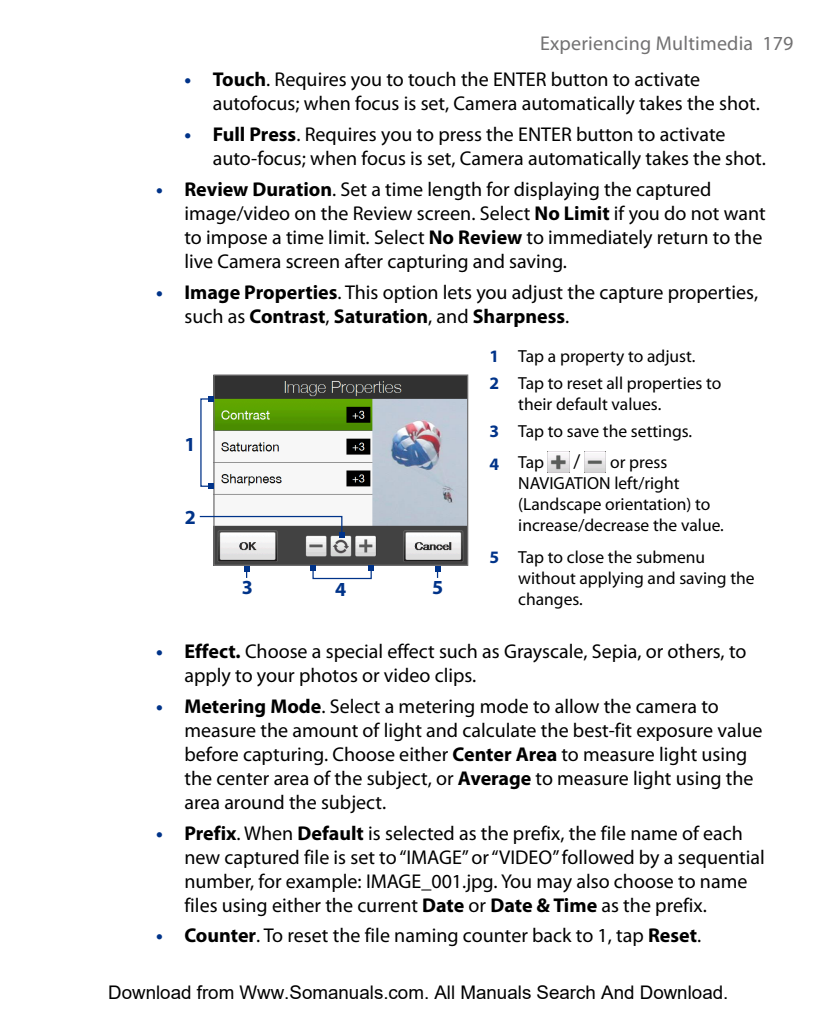
<style>
.page{position:relative;width:837px;height:1028px;background:#fff}
.page>*{position:absolute;margin:0;border:0;box-sizing:border-box;transform-origin:0 0}
.t1{font:20px/24px "Myriad Pro";color:#000}
.t2{font:20px "Myriad Pro";letter-spacing:.01em;color:#727172}
.t3{font:700 20px "Myriad Pro";color:#003389}
.t4{font:18.75px "Arial";color:#000}
.t5{font:17.5px/21px "Myriad Pro";color:#000}
.s1{font-weight:700;color:#003389}
.s2{font-weight:700}
</style>
<div class="page">
<img style="left:547px;top:451px;width:22px;height:22px">
<img style="left:584px;top:451px;width:21px;height:22px">
<img style="left:215px;top:376px;width:251px;height:188px">
<div style="left:213px;top:374px;width:255px;height:192px;border:1px solid #727172"></div>
<svg style="left:209px;top:484px;width:5px;height:5px"></svg>
<svg style="left:209px;top:396px;width:5px;height:5px"></svg>
<div style="left:312px;top:567px;width:59px;height:12px;border:1px solid #003389"></div>
<svg style="left:368px;top:565px;width:5px;height:5px"></svg>
<svg style="left:310px;top:565px;width:5px;height:5px"></svg>
<svg style="left:244px;top:566px;width:5px;height:12px"></svg>
<svg style="left:199px;top:515px;width:145px;height:22px"></svg>
<svg style="left:435px;top:566px;width:5px;height:12px"></svg>
<p class="t2" style="left:540px;top:31px;width:255px">Experiencing Multimedia 179</p>
<p class="t1" style="left:213px;top:67px;width:548px;text-indent:-28px"><span class="s1">•</span> <span class="s2">Touch</span>. Requires you to touch the ENTER button to activate autofocus; when focus is set, Camera automatically takes the shot.</p>
<p class="t1" style="left:213px;top:122px;width:554px;text-indent:-28px"><span class="s1">•</span> <span class="s2">Full Press</span>. Requires you to press the ENTER button to activate auto-focus; when focus is set, Camera automatically takes the shot.</p>
<p class="t1" style="left:184px;top:177px;width:582px;text-indent:-28px"><span class="s1">•</span> <span class="s2">Review Duration</span>. Set a time length for displaying the captured image/video on the Review screen. Select <span class="s2">No Limit</span> if you do not want to impose a time limit. Select <span class="s2">No Review</span> to immediately return to the live Camera screen after capturing and saving.</p>
<p class="t1" style="left:184px;top:280px;width:575px;text-indent:-28px"><span class="s1">•</span> <span class="s2">Image Properties</span>. This option lets you adjust the capture properties, such as <span class="s2">Contrast</span>, <span class="s2">Saturation</span>, and <span class="s2">Sharpness</span>.</p>
<p class="t5" style="left:489px;top:342px;width:233px;line-height:27.2px"><span class="s1">1</span> Tap a property to adjust.<br><span class="s1">2</span> Tap to reset all properties to</p>
<p class="t5" style="left:489px;top:390px;width:204px;line-height:27.2px;text-align:center">their default values.<br><span class="s1">3</span> Tap to save the settings.</p>
<p class="t5" style="left:489px;top:451px;width:56px"><span class="s1">4</span> Tap</p>
<p class="t1" style="left:573px;top:449px;width:8px">/</p>
<p class="t3" style="left:184px;top:431px;width:13px">1</p>
<p class="t5" style="left:518px;top:451px;width:207px;text-indent:92px">or press<br>NAVIGATION left/right (Landscape orientation) to increase/decrease the value.</p>
<p class="t5" style="left:518px;top:546px;width:238px;text-indent:-29px"><span class="s1">5</span> Tap to close the submenu without applying and saving the changes.</p>
<p class="t3" style="left:185px;top:504px;width:13px">2</p>
<p class="t3" style="left:242px;top:574px;width:13px">3</p>
<p class="t3" style="left:335px;top:576px;width:13px">4</p>
<p class="t3" style="left:432px;top:574px;width:13px">5</p>
<p class="t1" style="left:184px;top:639px;width:563px;text-indent:-28px"><span class="s1">•</span> <span class="s2">Effect.</span> Choose a special effect such as Grayscale, Sepia, or others, to apply to your photos or video clips.</p>
<p class="t1" style="left:184px;top:694px;width:579px;text-indent:-28px"><span class="s1">•</span> <span class="s2">Metering Mode</span>. Select a metering mode to allow the camera to measure the amount of light and calculate the best-fit exposure value before capturing. Choose either <span class="s2">Center Area</span> to measure light using the center area of the subject, or <span class="s2">Average</span> to measure light using the area around the subject.</p>
<p class="t1" style="left:184px;top:821px;width:581px;text-indent:-28px"><span class="s1">•</span> <span class="s2">Prefix</span>. When <span class="s2">Default</span> is selected as the prefix, the file name of each new captured file is set to “IMAGE” or “VIDEO” followed by a sequential number, for example: IMAGE_001.jpg. You may also choose to name files using either the current <span class="s2">Date</span> or <span class="s2">Date &amp; Time</span> as the prefix.</p>
<p class="t1" style="left:156px;top:922px;width:546px"><span class="s1">•</span> <span class="s2">Counter</span>. To reset the file naming counter back to 1, tap <span class="s2">Reset</span>.</p>
<p class="t4" style="left:108px;top:982px;width:621px">Download from Www.Somanuals.com. All Manuals Search And Download.</p>
</div>
